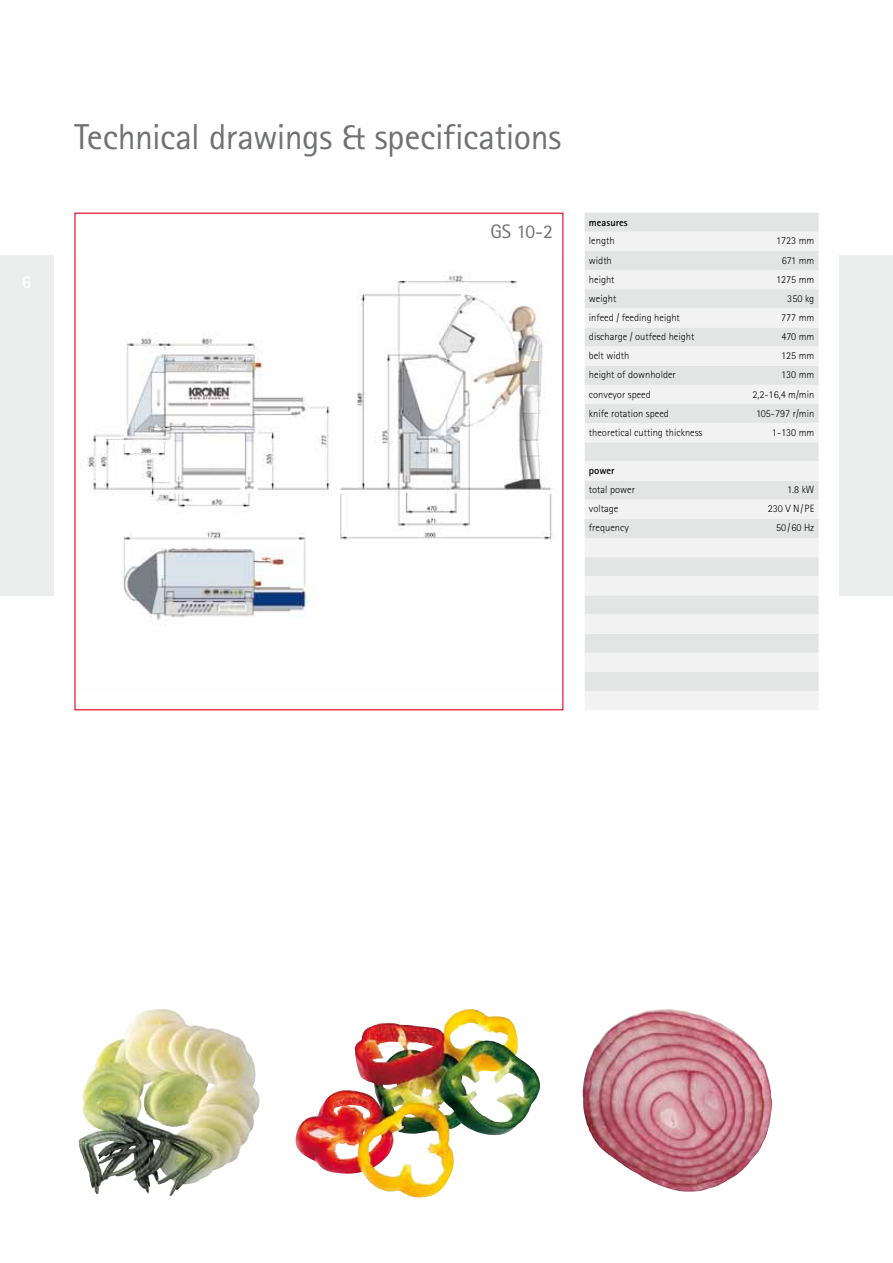
<style>
.page{position:relative;width:893px;height:1263px;background:#fff}
.page>*{position:absolute;margin:0;border:0;box-sizing:border-box;transform-origin:0 0}
.t1{font:36px "Rotis Sans Serif";letter-spacing:-.015em;color:#707172}
.t2{font:19.5px "Rotis Sans Serif";color:#707172}
.t3{font:300 10.5px "Rotis Sans Serif";color:#000}
.t4{font:700 10.5px "Rotis Sans Serif";color:#000}
</style>
<div class="page">
<div style="left:840px;top:255px;width:53px;height:340px;background:#eceded"></div>
<div style="left:0;top:255px;width:53px;height:340px;background:#eceded"></div>
<div style="left:585px;top:213px;width:234px;height:19px;background:#e3e4e4"></div>
<svg style="left:585px;top:232px;width:234px;height:478px;fill:#f2f2f3"></svg>
<img style="left:81px;top:275px;width:472px;height:346px">
<img style="left:583px;top:1009px;width:189px;height:183px">
<img style="left:296px;top:1009px;width:174px;height:182px">
<img style="left:79px;top:1009px;width:181px;height:187px">
<h1 class="t1" style="left:74px;top:115px;width:489px">Technical drawings &amp; specifications</h1>
<h2 class="t2" style="left:490px;top:220px;width:64px">GS 10-2</h2>
<p class="t4" style="left:589px;top:215px;width:40px">measures</p>
<p class="t3" style="left:589px;top:235px;width:27px">length</p>
<p class="t3" style="left:776px;top:235px;width:40px">1723 mm</p>
<p class="t3" style="left:589px;top:254px;width:24px">width</p>
<p class="t3" style="left:782px;top:254px;width:34px">671 mm</p>
<p class="t3" style="left:589px;top:273px;width:27px">height</p>
<p class="t3" style="left:776px;top:273px;width:40px">1275 mm</p>
<p class="t3" style="left:589px;top:292px;width:29px">weight</p>
<p class="t3" style="left:787px;top:292px;width:29px">350 kg</p>
<p class="t3" style="left:589px;top:311px;width:92px">infeed / feeding height</p>
<p class="t3" style="left:781px;top:311px;width:35px">777 mm</p>
<p class="t3" style="left:589px;top:331px;width:107px">discharge / outfeed height</p>
<p class="t3" style="left:781px;top:331px;width:34px">470 mm</p>
<p class="t3" style="left:589px;top:350px;width:42px">belt width</p>
<p class="t3" style="left:781px;top:350px;width:35px">125 mm</p>
<p class="t3" style="left:589px;top:369px;width:88px">height of downholder</p>
<p class="t3" style="left:781px;top:369px;width:35px">130 mm</p>
<p class="t3" style="left:589px;top:388px;width:63px">conveyor speed</p>
<p class="t3" style="left:752px;top:388px;width:63px">2,2-16,4 m/min</p>
<p class="t3" style="left:589px;top:407px;width:81px">knife rotation speed</p>
<p class="t3" style="left:756px;top:407px;width:60px">105-797 r/min</p>
<p class="t3" style="left:589px;top:426px;width:115px">theoretical cutting thickness</p>
<p class="t3" style="left:772px;top:426px;width:44px">1-130 mm</p>
<p class="t4" style="left:589px;top:464px;width:27px">power</p>
<p class="t3" style="left:589px;top:484px;width:48px">total power</p>
<p class="t3" style="left:787px;top:484px;width:29px">1.8 kW</p>
<p class="t3" style="left:589px;top:503px;width:31px">voltage</p>
<p class="t3" style="left:768px;top:503px;width:48px">230 V N/PE</p>
<p class="t3" style="left:589px;top:522px;width:41px">frequency</p>
<p class="t3" style="left:776px;top:522px;width:40px">50/60 Hz</p>
</div>
